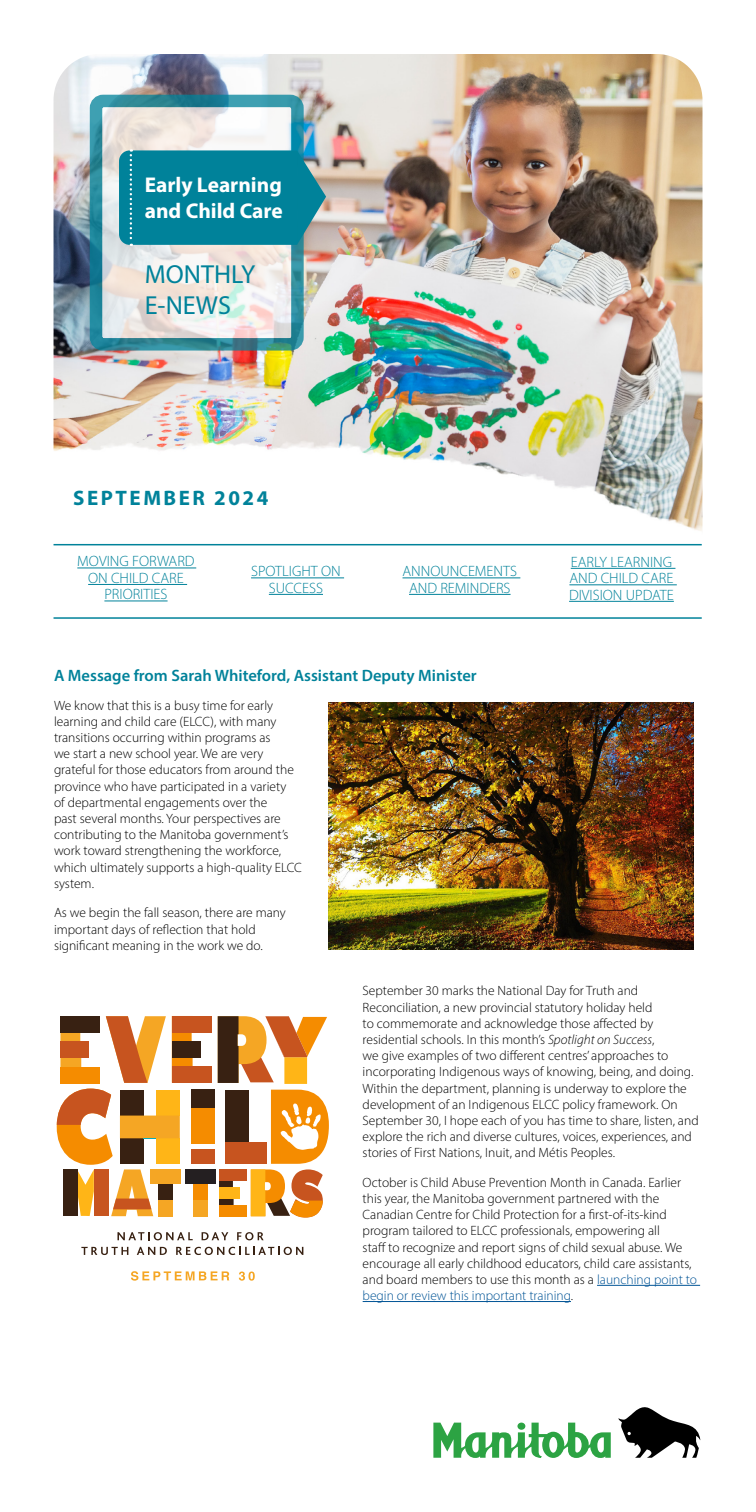
<style>
.page{position:relative;width:756px;height:1512px;background:#fff}
.page>*{position:absolute;margin:0;border:0;box-sizing:border-box;transform-origin:0 0}
.Monthly_E-News{font:26.1px "Myriad Pro";color:#00829a}
.Early_Learning_and_Child_Care{font:700 21.45px/25.7px "Myriad Pro";color:#fff}
.Date{font:700 21px "Myriad Pro";letter-spacing:.12em;color:#00829a}
.t1{font:600 16.5px "Myriad Pro";color:#00829a}
.Section_Link{font:300 15px/16.5px "Myriad Pro";color:#00829a;text-align:center}
.Paragraph{font:300 13.5px/16.2px "Myriad Pro";color:#000}
.s1{font-style:italic}
.s2{color:#005496}
</style>
<div class="page">
<img style="left:54px;top:54px;width:649px;height:477px">
<svg style="left:96px;top:101px;width:201px;height:243px"></svg>
<div style="left:90px;top:95px;width:214px;height:256px;border:12px solid #00829a;border-radius:7px"></div>
<svg style="left:119px;top:149px;width:207px;height:97px;background:#13889d"></svg>
<hr style="left:54px;top:544px;width:648px;height:1px;background:#00829a">
<hr style="left:54px;top:617px;width:648px;height:2px;background:#00829a">
<hr style="left:77px;top:568px;width:119px;height:1px;background:#00829a">
<hr style="left:88px;top:584px;width:99px;height:1px;background:#00829a">
<hr style="left:104px;top:601px;width:64px;height:1px;background:#00829a">
<hr style="left:251px;top:578px;width:93px;height:1px;background:#00829a">
<hr style="left:269px;top:594px;width:54px;height:1px;background:#00829a">
<hr style="left:403px;top:578px;width:117px;height:1px;background:#00829a">
<hr style="left:409px;top:594px;width:102px;height:1px;background:#00829a">
<hr style="left:571px;top:568px;width:104px;height:1px;background:#00829a">
<hr style="left:569px;top:584px;width:108px;height:1px;background:#00829a">
<hr style="left:569px;top:601px;width:105px;height:1px;background:#00829a">
<hr style="left:597px;top:1285px;width:103px;height:1px;background:#005496">
<hr style="left:363px;top:1301px;width:208px;height:1px;background:#005496">
<img style="left:329px;top:703px;width:364px;height:247px">
<svg style="left:131px;top:1271px;width:98px;height:10px"></svg>
<svg style="left:239px;top:1272px;width:16px;height:9px"></svg>
<svg style="left:117px;top:1232px;width:76px;height:8px"></svg>
<svg style="left:202px;top:1232px;width:26px;height:8px"></svg>
<svg style="left:237px;top:1232px;width:27px;height:8px"></svg>
<svg style="left:81px;top:1247px;width:47px;height:8px"></svg>
<svg style="left:137px;top:1247px;width:30px;height:8px"></svg>
<svg style="left:176px;top:1247px;width:127px;height:8px"></svg>
<div style="left:225px;top:1090px;width:23px;height:74px;background:#382112"></div>
<div style="left:225px;top:1142px;width:41px;height:22px;background:#c7541f"></div>
<div style="left:191px;top:1090px;width:24px;height:54px;background:#382112"></div>
<div style="left:191px;top:1108px;width:24px;height:36px;background:#f58c00"></div>
<div style="left:191px;top:1149px;width:24px;height:15px;background:#c7541f"></div>
<svg style="left:106px;top:1016px;width:60px;height:67px"></svg>
<svg style="left:60px;top:1033px;width:21px;height:34px"></svg>
<div style="left:60px;top:1016px;width:40px;height:17px;background:#382112"></div>
<div style="left:60px;top:1067px;width:40px;height:17px;background:#f58c00"></div>
<div style="left:60px;top:1041px;width:29px;height:17px;background:#c7541f"></div>
<svg style="left:172px;top:1033px;width:21px;height:33px"></svg>
<div style="left:172px;top:1016px;width:40px;height:17px;background:#c7541f"></div>
<div style="left:172px;top:1066px;width:40px;height:17px;background:#c7541f"></div>
<div style="left:172px;top:1041px;width:29px;height:17px;background:#382112"></div>
<svg style="left:218px;top:1016px;width:109px;height:68px"></svg>
<div style="left:150px;top:1169px;width:31px;height:15px;background:#f5a624"></div>
<div style="left:193px;top:1170px;width:15px;height:46px;background:#f58c00"></div>
<div style="left:193px;top:1200px;width:15px;height:16px;background:#f5a624"></div>
<div style="left:185px;top:1169px;width:30px;height:15px;background:#241f21"></div>
<svg style="left:219px;top:1181px;width:15px;height:24px"></svg>
<div style="left:219px;top:1169px;width:28px;height:12px;background:#c7541f"></div>
<div style="left:219px;top:1205px;width:28px;height:12px;background:#f58c00"></div>
<div style="left:219px;top:1187px;width:20px;height:12px;background:#ffb517"></div>
<svg style="left:57px;top:1089px;width:123px;height:127px"></svg>
<div style="left:63px;top:1170px;width:14px;height:46px;background:#382112"></div>
<div style="left:94px;top:1170px;width:14px;height:46px;background:#c7541f"></div>
<svg style="left:251px;top:1090px;width:78px;height:127px"></svg>
<svg style="left:618px;top:1407px;width:82px;height:51px"></svg>
<svg style="left:433px;top:1423px;width:178px;height:35px"></svg>
<div style="left:517px;top:1423px;width:8px;height:7px;background:#2ca343;border-radius:50%"></div>
<h1 class="Early_Learning_and_Child_Care" style="left:145px;top:171px;width:140px">Early Learning and Child Care</h1>
<h1 class="Monthly_E-News" style="left:145px;top:258px;width:112px">MONTHLY</h1>
<h1 class="Monthly_E-News" style="left:145px;top:290px;width:88px">E-NEWS</h1>
<p class="Date" style="left:73px;top:484px;width:197px">SEPTEMBER 2024</p>
<p class="Section_Link" style="left:77px;top:553px;width:119px">MOVING FORWARD<br>ON CHILD CARE</p>
<p class="Section_Link" style="left:104px;top:586px;width:65px">PRIORITIES</p>
<p class="Section_Link" style="left:251px;top:563px;width:91px">SPOTLIGHT ON</p>
<p class="Section_Link" style="left:269px;top:579px;width:56px">SUCCESS</p>
<p class="Section_Link" style="left:403px;top:563px;width:116px">ANNOUNCEMENTS</p>
<p class="Section_Link" style="left:409px;top:579px;width:103px">AND REMINDERS</p>
<p class="Section_Link" style="left:571px;top:553px;width:103px">EARLY LEARNING</p>
<p class="Section_Link" style="left:569px;top:570px;width:106px">AND CHILD CARE</p>
<p class="Section_Link" style="left:569px;top:586px;width:106px">DIVISION UPDATE</p>
<h2 class="t1" style="left:54px;top:664px;width:424px">A Message from Sarah Whiteford, Assistant Deputy Minister</h2>
<p class="Paragraph" style="left:54px;top:697px;width:249px">We know that this is a busy time for early learning and child care (ELCC), with many transitions occurring within programs as<br>we start a new school year. We are very grateful for those educators from around the province who have participated in a variety<br>of departmental engagements over the<br>past several months. Your perspectives are contributing to the Manitoba government’s work toward strengthening the workforce, which ultimately supports a high-quality ELCC system.</p>
<p class="Paragraph" style="left:54px;top:905px;width:233px">As we begin the fall season, there are many important days of reflection that hold significant meaning in the work we do.</p>
<p class="Paragraph" style="left:363px;top:983px;width:338px">September 30 marks the National Day for Truth and Reconciliation, a new provincial statutory holiday held<br>to commemorate and acknowledge those affected by residential schools. In this month’s <span class="s1">Spotlight on Success</span>,<br>we give examples of two different centres’ approaches to incorporating Indigenous ways of knowing, being, and doing.<br>Within the department, planning is underway to explore the development of an Indigenous ELCC policy framework. On September 30, I hope each of you has time to share, listen, and explore the rich and diverse cultures, voices, experiences, and stories of First Nations, Inuit, and Métis Peoples.</p>
<p class="Paragraph" style="left:363px;top:1174px;width:336px">October is Child Abuse Prevention Month in Canada. Earlier this year, the Manitoba government partnered with the Canadian Centre for Child Protection for a first-of-its-kind program tailored to ELCC professionals, empowering all<br>staff to recognize and report signs of child sexual abuse. We encourage all early childhood educators, child care assistants, and board members to use this month as a <span class="s2">launching point to begin or review this important training</span>.</p>
</div>
